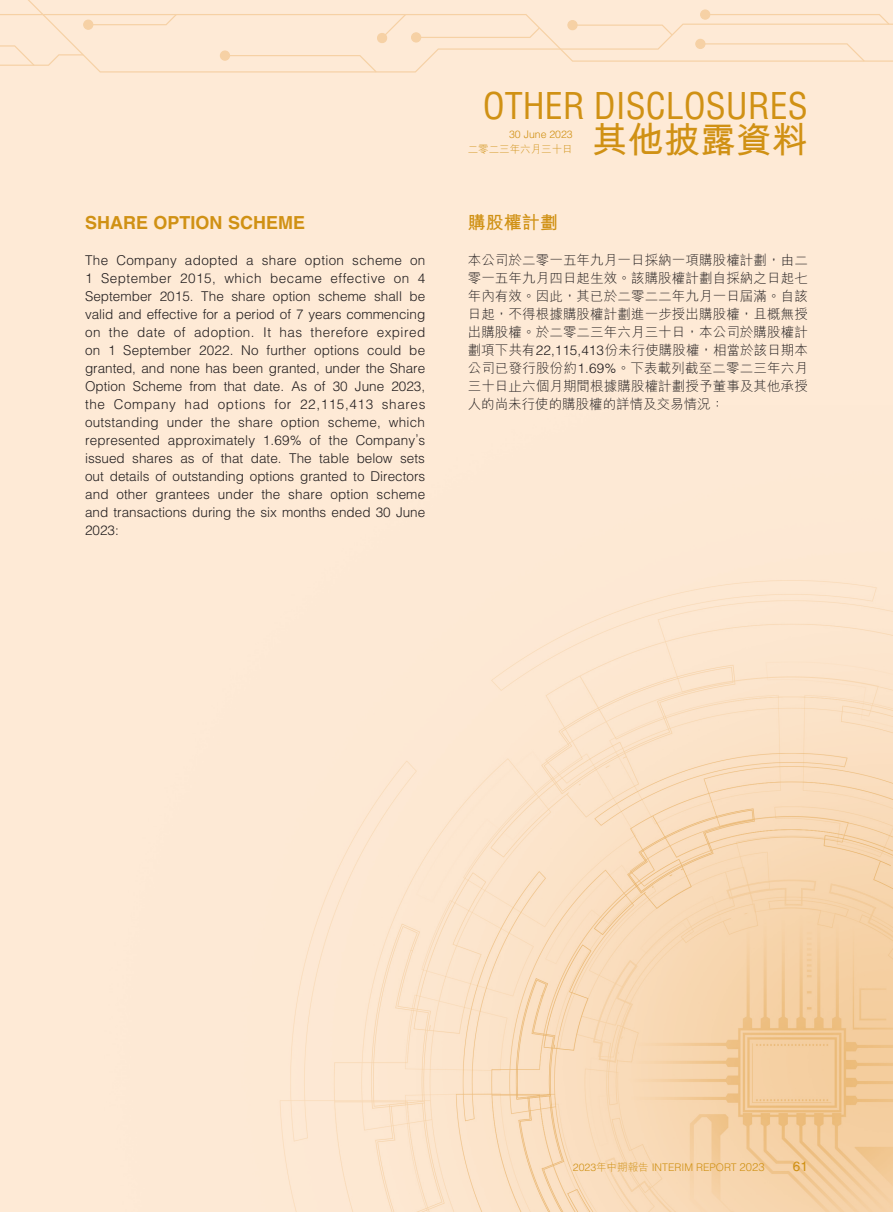
<style>
.page{position:relative;width:893px;height:1212px;background:#fff}
.page>*{position:absolute;margin:0;border:0;box-sizing:border-box;transform-origin:0 0}
.t1{font:condensed 36px "Helvetica LT Std";color:#d09114}
.t2{font:700 36px "M Hei HK";color:#d09114}
.t3{font:700 18px "Helvetica LT Std";color:#d09114}
.t4{font:700 18px "M Hei HK";color:#d09114}
.t5{font:300 13.5px/18px "Helvetica LT Std";color:#231f20;text-align:justify}
.t6{font:300 13.5px/18px "M Hei HK";letter-spacing:.01em;color:#231f20;text-align:justify}
.t7{font:13.5px "Helvetica LT Std";color:#d09114}
.t8{font:300 10.5px "Helvetica LT Std";color:#d09114}
.t9{font:300 10.5px "M Hei HK";color:#d09114}
.s1{font-family:"Helvetica LT Std"}
.s2{font-family:"M Hei HK"}
.s3{font-size:11.25px}
</style>
<div class="page">
<img style="left:0;top:73px;width:893px;height:1139px">
<div style="left:0;top:0;width:893px;height:9px;background:#feead6"></div>
<svg style="left:0;top:9px;width:893px;height:64px;background:#fde8d2"></svg>
<h2 class="t3" style="left:85px;top:211px;width:222px">SHARE OPTION SCHEME</h2>
<p class="t5" style="left:85px;top:251px;width:342px">The Company adopted a share option scheme on 1 September 2015, which became effective on 4<br>September 2015. The share option scheme shall be valid and effective for a period of 7 years commencing on the date of adoption. It has therefore expired on 1 September 2022. No further options could be granted, and none has been granted, under the Share Option Scheme from that date. As of 30 June 2023, the Company had options for 22,115,413 shares outstanding under the share option scheme, which represented approximately 1.69% of the Company’s issued shares as of that date. The table below sets out details of outstanding options granted to Directors and other grantees under the share option scheme and transactions during the six months ended 30 June 2023:</p>
<h1 class="t1" style="left:483px;top:84px;width:327px">OTHER DISCLOSURES</h1>
<p class="t8" style="left:509px;top:127px;width:65px">30 June 2023</p>
<p class="t9" style="left:468px;top:143px;width:106px">二零二三年六月三十日</p>
<h1 class="t2" style="left:592px;top:114px;width:217px">其他披露資料</h1>
<h2 class="t4" style="left:468px;top:209px;width:91px">購股權計劃</h2>
<p class="t6" style="left:468px;top:251px;width:342px">本公司於二零一五年九月一日採納一項購股權計劃，由二零一五年九月四日起生效。該購股權計劃自採納之日起七年內有效。因此，其已於二零二二年九月一日屆滿。自該日起，不得根據購股權計劃進一步授出購股權，且概無授出購股權。於二零二三年六月三十日，本公司於購股權計劃項下共有<span class="s1">22,115,413</span>份未行使購股權，相當於該日期本公司已發行股份約<span class="s1">1.69%</span>。下表載列截至二零二三年六月三十日止六個月期間根據購股權計劃授予董事及其他承授人的尚未行使的購股權的詳情及交易情況：</p>
<p class="t8" style="left:573px;top:1160px;width:193px">2023<span class="s2">年中期報告</span> INTERIM REPORT <span class="s3">2023</span></p>
<p class="t7" style="left:793px;top:1159px;width:17px">61</p>
</div>
